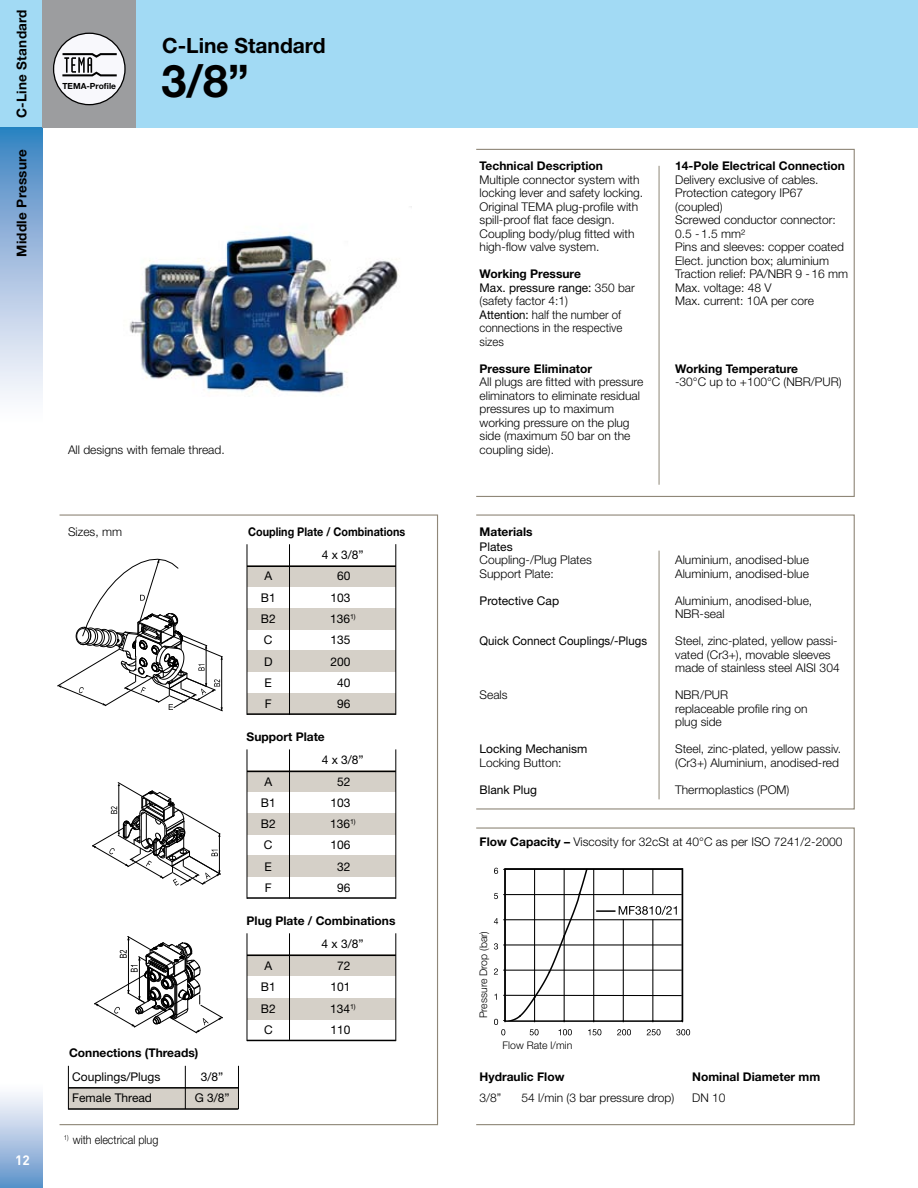
<style>
.page{position:relative;width:918px;height:1188px;background:#fff}
.page>*{position:absolute;margin:0;border:0;box-sizing:border-box;transform-origin:0 0}
.t1{font:700 45px "Helvetica Neue LT Std";color:#000}
.t2{font:700 21px "Helvetica Neue LT Std";color:#000}
.t3{font:700 13.5px "Helvetica Neue LT Std";letter-spacing:.02em;color:#000}
.t4{font:700 13.5px "DIN";color:#fff}
.t5{font:300 12px/13.5px "Helvetica Neue LT Std";color:#000}
.t6{font:700 12px "Helvetica Neue LT Std";color:#000}
.t7{font:12px/21.3px "Helvetica Neue LT Std";color:#000;text-align:center}
.t8{font:12px "Helvetica Neue LT Std";color:#000;scale:.95 1}
.t9{font:700 12px "Helvetica Neue LT Std";color:#000;scale:.9 1}
.t10{font:300 12px "Helvetica Neue LT Std";color:#000;scale:.9 1}
.t11{font:300 10.5px "Helvetica Neue LT Std";color:#000}
.t12{font:700 8.4px "Helvetica Neue LT Std";color:#000}
.s1{font-weight:700}
.s2{font-weight:400}
</style>
<div class="page">
<div style="left:0;top:0;width:918px;height:128px;background:#a2daf4"></div>
<svg style="left:0;top:128px;width:43px;height:270px;background:#9fbddf"></svg>
<div style="left:0;top:1082px;width:43px;height:106px;background:linear-gradient(to bottom,#fff,#6194cb)"></div>
<div style="left:247px;top:566px;width:149px;height:21px;background:#d5d0c8"></div>
<div style="left:247px;top:608px;width:149px;height:21px;background:#d5d0c8"></div>
<div style="left:247px;top:651px;width:149px;height:21px;background:#d5d0c8"></div>
<div style="left:247px;top:693px;width:149px;height:21px;background:#d5d0c8"></div>
<div style="left:247px;top:771px;width:149px;height:21px;background:#d5d0c8"></div>
<div style="left:247px;top:813px;width:149px;height:21px;background:#d5d0c8"></div>
<div style="left:247px;top:856px;width:149px;height:21px;background:#d5d0c8"></div>
<div style="left:247px;top:955px;width:149px;height:21px;background:#d5d0c8"></div>
<div style="left:247px;top:998px;width:149px;height:21px;background:#d5d0c8"></div>
<div style="left:68px;top:1087px;width:170px;height:21px;background:#d5d0c8"></div>
<hr style="left:247px;top:566px;width:149px;height:1px;background:#000">
<hr style="left:395px;top:544px;width:1px;height:171px;background:#000">
<hr style="left:247px;top:544px;width:1px;height:171px;background:#000">
<hr style="left:289px;top:544px;width:1px;height:171px;background:#000">
<hr style="left:247px;top:713px;width:149px;height:2px;background:#000">
<hr style="left:247px;top:771px;width:149px;height:1px;background:#000">
<hr style="left:395px;top:749px;width:1px;height:150px;background:#000">
<hr style="left:247px;top:749px;width:1px;height:150px;background:#000">
<hr style="left:289px;top:749px;width:1px;height:150px;background:#000">
<hr style="left:247px;top:897px;width:149px;height:2px;background:#000">
<hr style="left:247px;top:955px;width:149px;height:1px;background:#000">
<hr style="left:395px;top:933px;width:1px;height:108px;background:#000">
<hr style="left:247px;top:933px;width:1px;height:108px;background:#000">
<hr style="left:289px;top:933px;width:1px;height:107px;background:#000">
<hr style="left:247px;top:1040px;width:149px;height:1px;background:#000">
<hr style="left:68px;top:1087px;width:170px;height:2px;background:#000">
<hr style="left:68px;top:1108px;width:170px;height:2px;background:#000">
<hr style="left:68px;top:1066px;width:1px;height:43px;background:#000">
<hr style="left:238px;top:1066px;width:1px;height:43px;background:#000">
<hr style="left:185px;top:1066px;width:1px;height:43px;background:#000">
<div style="left:476px;top:149px;width:379px;height:348px;border:1px solid #8f8778"></div>
<div style="left:476px;top:514px;width:379px;height:296px;border:1px solid #8f8778"></div>
<hr style="left:659px;top:166px;width:1px;height:319px;background:#8f8778">
<hr style="left:659px;top:551px;width:1px;height:248px;background:#8f8778">
<div style="left:476px;top:827px;width:379px;height:298px;border:1px solid #8f8778"></div>
<svg style="left:494px;top:867px;width:196px;height:168px"></svg>
<div style="left:43px;top:0;width:93px;height:128px;background:#9c9d9f"></div>
<div style="left:54px;top:33px;width:71px;height:72px;background:#f8f8fc;border-radius:50%"></div>
<div style="left:53px;top:33px;width:73px;height:72px;border:1px solid #000;border-radius:50%"></div>
<svg style="left:62px;top:53px;width:55px;height:24px"></svg>
<svg style="left:58px;top:559px;width:165px;height:152px"></svg>
<svg style="left:94px;top:936px;width:129px;height:97px"></svg>
<svg style="left:92px;top:782px;width:129px;height:104px"></svg>
<hr style="left:119px;top:786px;width:1px;height:47px;background:#000">
<img style="left:129px;top:206px;width:282px;height:189px">
<p class="t3" style="left:13px;top:118px;width:110px;rotate:-90deg">C-Line Standard</p>
<p class="t3" style="left:13px;top:257px;width:110px;rotate:-90deg">Middle Pressure</p>
<p class="t12" style="left:63px;top:81px;width:55px">TEMA-Profile</p>
<h2 class="t2" style="left:162px;top:33px;width:165px">C-Line Standard</h2>
<h1 class="t1" style="left:162px;top:53px;width:89px">3/8”</h1>
<p class="t4" style="left:15px;top:1152px;width:16px">12</p>
<p class="t5" style="left:68px;top:443px;width:158px">All designs with female thread.</p>
<p class="t5" style="left:68px;top:525px;width:55px">Sizes, mm</p>
<p class="t6" style="left:69px;top:1046px;width:131px">Connections (Threads)</p>
<p class="t7" style="left:72px;top:1066px;width:90px">Couplings/Plugs</p>
<p class="t7" style="left:195px;top:1066px;width:36px">3/8”<br>G 3/8”</p>
<p class="t7" style="left:72px;top:1087px;width:81px">Female Thread</p>
<p class="t10" style="left:64px;top:1132px;width:107px"><sup>1)</sup> with electrical plug</p>
<p class="t9" style="left:248px;top:524px;width:176px">Coupling Plate / Combinations</p>
<p class="t7" style="left:261px;top:565px;width:16px">A<br>B1<br>B2<br>C<br>D<br>E<br>F</p>
<p class="t7" style="left:322px;top:544px;width:44px">4 x 3/8”</p>
<p class="t7" style="left:330px;top:565px;width:27px">60<br>103<br>136<sup>1)<br></sup>135<br>200<br>40<br>96</p>
<p class="t6" style="left:247px;top:729px;width:80px">Support Plate</p>
<p class="t7" style="left:261px;top:771px;width:16px">A<br>B1<br>B2<br>C<br>E<br>F</p>
<p class="t7" style="left:322px;top:749px;width:44px">4 x 3/8”</p>
<p class="t7" style="left:330px;top:771px;width:27px">52<br>103<br>136<sup>1)<br></sup>106<br>32<br>96</p>
<p class="t6" style="left:247px;top:913px;width:150px">Plug Plate / Combinations</p>
<p class="t7" style="left:261px;top:954px;width:16px;text-align:left">A<br>B1<br>B2<br>C</p>
<p class="t7" style="left:322px;top:933px;width:44px">4 x 3/8”</p>
<p class="t7" style="left:330px;top:954px;width:27px">72<br>101<br>134<sup>1)<br></sup>110</p>
<p class="t6" style="left:480px;top:158px;width:125px">Technical Description</p>
<p class="t5" style="left:480px;top:172px;width:165px">Multiple connector system with locking lever and safety locking.<br>Original TEMA plug-profile with spill-proof flat face design.<br>Coupling body/plug fitted with high-flow valve system.</p>
<p class="t5" style="left:480px;top:267px;width:157px"><span class="s1">Working Pressure<br></span><span class="s2">Max. pressure range:</span> 350 bar (safety factor 4:1)<br><span class="s2">Attention:</span> half the number of connections in the respective sizes</p>
<p class="t6" style="left:480px;top:361px;width:114px">Pressure Eliminator</p>
<p class="t5" style="left:480px;top:375px;width:165px">All plugs are fitted with pressure eliminators to eliminate residual pressures up to maximum working pressure on the plug side (maximum 50 bar on the coupling side).</p>
<p class="t6" style="left:675px;top:158px;width:171px">14-Pole Electrical Connection</p>
<p class="t5" style="left:675px;top:172px;width:174px">Delivery exclusive of cables.<br>Protection category IP67 (coupled)<br>Screwed conductor connector:<br>0.5 -1.5 mm²<br>Pins and sleeves: copper coated<br>Elect. junction box; aluminium<br>Traction relief: PA/NBR 9 -16 mm<br>Max. voltage: 48 V<br>Max. current: 10A per core</p>
<p class="t6" style="left:675px;top:361px;width:124px">Working Temperature</p>
<p class="t5" style="left:675px;top:375px;width:168px">-30°C up to +100°C (NBR/PUR)</p>
<p class="t6" style="left:480px;top:524px;width:55px">Materials</p>
<p class="t7" style="left:480px;top:536px;width:35px">Plates</p>
<p class="t5" style="left:480px;top:553px;width:114px">Coupling-/Plug Plates<br>Support Plate:</p>
<p class="t7" style="left:480px;top:590px;width:81px">Protective Cap</p>
<p class="t8" style="left:480px;top:634px;width:178px">Quick Connect Couplings/-Plugs</p>
<p class="t5" style="left:480px;top:688px;width:30px">Seals</p>
<p class="t7" style="left:480px;top:738px;width:109px">Locking Mechanism</p>
<p class="t5" style="left:480px;top:755px;width:84px">Locking Button:</p>
<p class="t7" style="left:480px;top:779px;width:59px">Blank Plug</p>
<p class="t5" style="left:675px;top:553px;width:135px">Aluminium, anodised-blue<br>Aluminium, anodised-blue</p>
<p class="t5" style="left:675px;top:593px;width:139px">Aluminium, anodised-blue,<br>NBR-seal</p>
<p class="t5" style="left:675px;top:634px;width:166px">Steel, zinc-plated, yellow passi&shy;vated (Cr3+), movable sleeves made of stainless steel AISI 304</p>
<p class="t5" style="left:675px;top:688px;width:134px">NBR/PUR<br>replaceable profile ring on plug side</p>
<p class="t5" style="left:675px;top:742px;width:168px">Steel, zinc-plated, yellow passiv. (Cr3+) Aluminium, anodised-red</p>
<p class="t5" style="left:675px;top:782px;width:116px">Thermoplastics (POM)</p>
<p class="t5" style="left:480px;top:835px;width:364px"><span class="s1">Flow Capacity –</span> Viscosity for 32cSt at 40°C as per ISO 7241/2-2000</p>
<p class="t11" style="left:477px;top:1018px;width:89px;rotate:-90deg">Pressure Drop (bar)</p>
<p class="t11" style="left:503px;top:1039px;width:71px">Flow Rate l/min</p>
<p class="t6" style="left:480px;top:1069px;width:86px">Hydraulic Flow</p>
<p class="t6" style="left:692px;top:1069px;width:130px">Nominal Diameter mm</p>
<p class="t5" style="left:480px;top:1091px;width:23px">3/8”</p>
<p class="t5" style="left:522px;top:1091px;width:154px">54 l/min (3 bar pressure drop)</p>
<p class="t5" style="left:692px;top:1091px;width:35px">DN 10</p>
</div>
